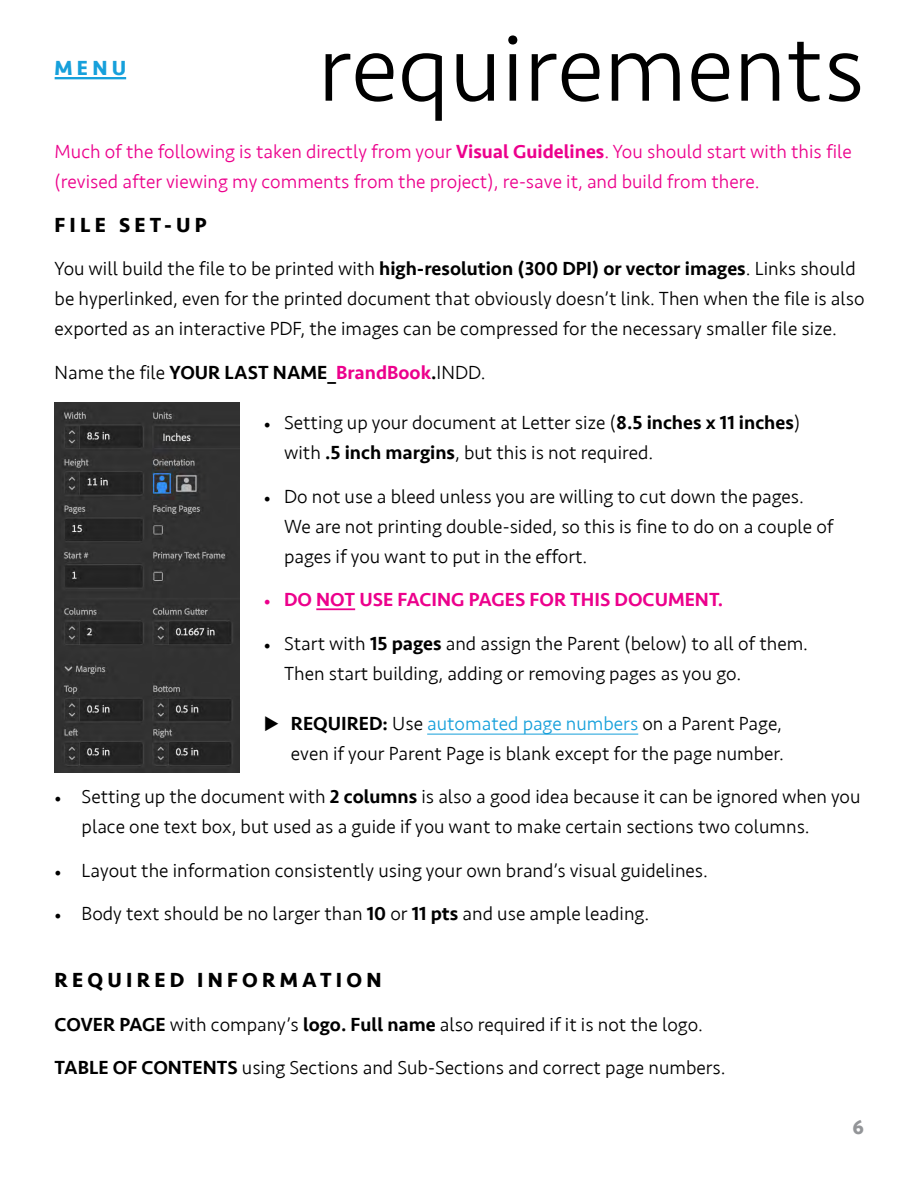
<style>
.page{position:relative;width:918px;height:1188px;background:#fff}
.page>*{position:absolute;margin:0;border:0;box-sizing:border-box;transform-origin:0 0}
.t1{font:300 97.5px "Seravek";color:#000}
.t2{font:700 21px "Seravek";letter-spacing:.2em;color:#000}
.t3{font:700 21px "Seravek";color:#16a0db}
.t4{font:700 21px "Seravek";color:#939598}
.t5{font:300 19.5px/30px "Seravek";color:#000}
.t6{font:300 19.5px/30px "Seravek";color:#ec008c}
.t7{font:500 19.5px "Seravek";color:#ec008c}
.s1{font-weight:500}
.s2{font-weight:500;color:#ec008c}
.s3{font-family:"Minion Pro";font-weight:400;font-size:18px}
.s4{color:#16a0db}
</style>
<div class="page">
<hr style="left:316px;top:608px;width:39px;height:2px;background:#ec008c">
<hr style="left:427px;top:734px;width:211px;height:1px;background:#16a0db">
<hr style="left:55px;top:77px;width:71px;height:2px;background:#16a0db">
<img style="left:55px;top:403px;width:185px;height:369px">
<h1 class="t1" style="left:318px;top:11px;width:548px">requirements</h1>
<p class="t6" style="left:55px;top:137px;width:799px">Much of the following is taken directly from your <span class="s1">Visual Guidelines</span>. You should start with this file (revised after viewing my comments from the project), re-save it, and build from there.</p>
<p class="t2" style="left:55px;top:208px;width:153px">FILE SET-UP</p>
<p class="t5" style="left:55px;top:254px;width:812px">You will build the file to be printed with <span class="s1">high-resolution (300 DPI) or vector images</span>. Links should be hyperlinked, even for the printed document that obviously doesn’t link. Then when the file is also exported as an interactive PDF, the images can be compressed for the necessary smaller file size.</p>
<p class="t5" style="left:55px;top:358px;width:433px">Name the file <span class="s1">YOUR LAST NAME_</span><span class="s2">BrandBook</span><span class="s1">.</span>INDD.</p>
<p class="t5" style="left:284px;top:408px;width:518px;text-indent:-20px"><span class="s3">•</span> Setting up your document at Letter size (<span class="s1">8.5 inches x 11 inches</span>) with <span class="s1">.5 inch margins</span>, but this is not required.</p>
<p class="t5" style="left:284px;top:482px;width:551px;text-indent:-20px"><span class="s3">•</span> Do not use a bleed unless you are willing to cut down the pages.<br>We are not printing double-sided, so this is fine to do on a couple of pages if you want to put in the effort.</p>
<p class="t7" style="left:264px;top:588px;width:461px"><span class="s3">•</span> DO NOT USE FACING PAGES FOR THIS DOCUMENT.</p>
<p class="t5" style="left:284px;top:629px;width:525px;text-indent:-20px"><span class="s3">•</span> Start with <span class="s1">15 pages</span> and assign the Parent (below) to all of them.<br>Then start building, adding or removing pages as you go.</p>
<p class="t5" style="left:264px;top:709px;width:522px;text-align:right">◆ <span class="s1">REQUIRED:</span> Use <span class="s4">automated page numbers</span> on a Parent Page, even if your Parent Page is blank except for the page number.</p>
<p class="t5" style="left:82px;top:782px;width:780px;text-indent:-27px"><span class="s3">•</span> Setting up the document with <span class="s1">2 columns</span> is also a good idea because it can be ignored when you place one text box, but used as a guide if you want to make certain sections two columns.</p>
<p class="t5" style="left:55px;top:856px;width:655px"><span class="s3">•</span> Layout the information consistently using your own brand’s visual guidelines.</p>
<p class="t5" style="left:55px;top:899px;width:596px"><span class="s3">•</span> Body text should be no larger than <span class="s1">10</span> or <span class="s1">11 pts</span> and use ample leading.</p>
<p class="t3" style="left:55px;top:51px;width:73px">MENU</p>
<p class="t2" style="left:55px;top:963px;width:328px">REQUIRED INFORMATION</p>
<p class="t5" style="left:55px;top:1010px;width:650px"><span class="s1">COVER PAGE</span> with company’s <span class="s1">logo. Full name</span> also required if it is not the logo.</p>
<p class="t5" style="left:55px;top:1053px;width:673px"><span class="s1">TABLE OF CONTENTS</span> using Sections and Sub-Sections and correct page numbers.</p>
<p class="t4" style="left:852px;top:1110px;width:13px">6</p>
</div>
